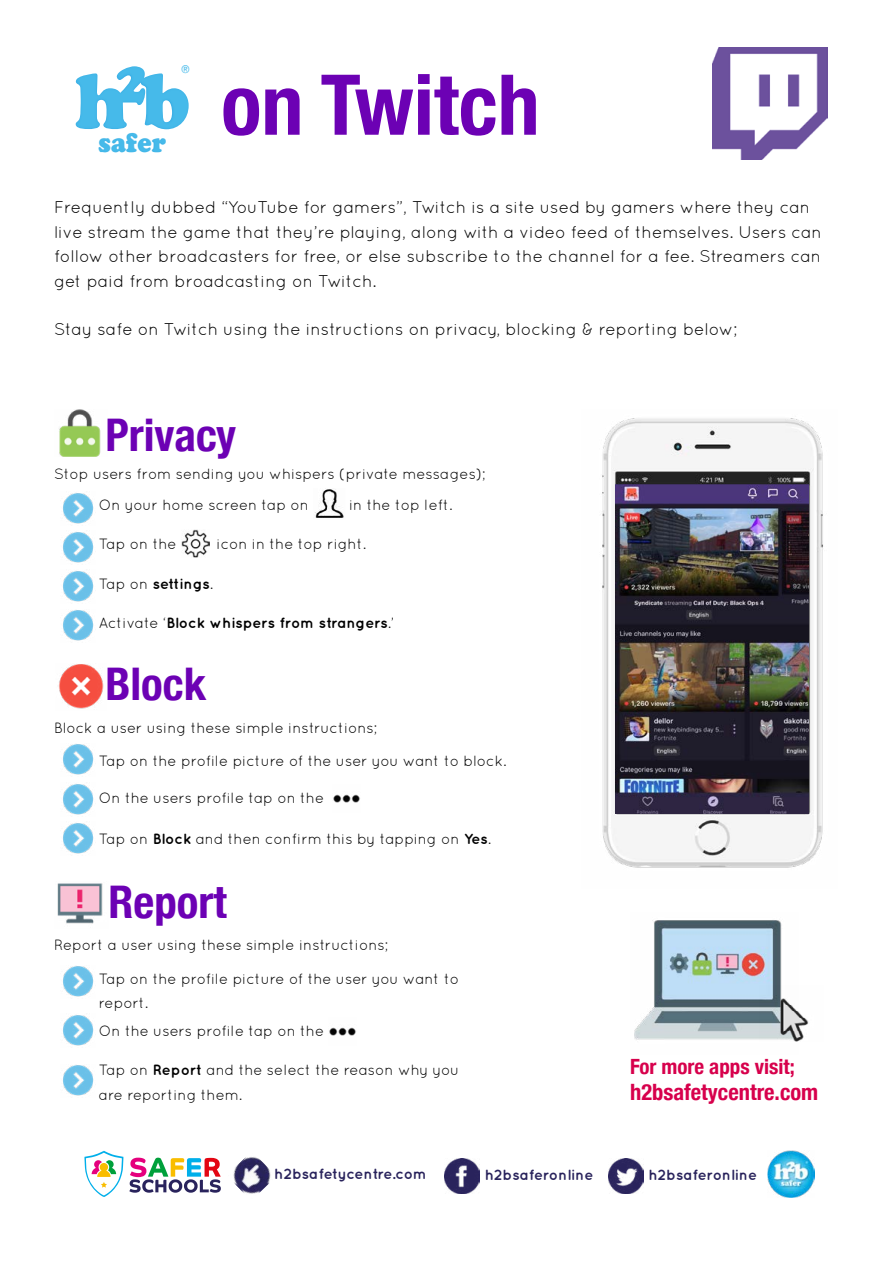
<style>
.page{position:relative;width:893px;height:1263px;background:#fff}
.page>*{position:absolute;margin:0;border:0;box-sizing:border-box;transform-origin:0 0}
.t1{font:700 condensed 84px "Helvetica Neue";color:#6c01b4}
.t2{font:700 condensed 45px "Helvetica Neue";color:#6c01b4}
.t3{font:27px "Cooper Black Std";color:#46baea;scale:.94 1}
.t4{font:700 condensed 22.5px "Helvetica Neue";color:#d7004c}
.t5{font:700 condensed 21px "Helvetica Neue";color:#d7004c}
.t6{font:16.95px/24.5px "Quicksand";color:#000}
.t7{font:14.85px/24.5px "Quicksand";color:#000}
.t8{font:700 14.85px "Quicksand";color:#000}
.t9{font:700 14.85px "Quicksand";color:#29235c}
.t10{font:10.8px "Helvetica Neue";color:#46baea;scale:.94 1}
.s1{font-weight:400}
.s2{font-weight:700}
</style>
<div class="page">
<img style="left:602px;top:418px;width:221px;height:450px">
<img style="left:768px;top:1151px;width:47px;height:47px">
<svg style="left:129px;top:1158px;width:92px;height:35px"></svg>
<svg style="left:84px;top:1151px;width:39px;height:46px"></svg>
<img style="left:233px;top:1157px;width:38px;height:37px">
<img style="left:444px;top:1158px;width:35px;height:35px">
<img style="left:609px;top:1158px;width:35px;height:35px">
<svg style="left:76px;top:66px;width:113px;height:86px"></svg>
<img style="left:63px;top:493px;width:31px;height:31px">
<img style="left:63px;top:532px;width:31px;height:31px">
<img style="left:63px;top:571px;width:31px;height:31px">
<img style="left:63px;top:610px;width:31px;height:31px">
<img style="left:63px;top:744px;width:31px;height:31px">
<img style="left:63px;top:784px;width:31px;height:31px">
<img style="left:63px;top:823px;width:31px;height:31px">
<img style="left:63px;top:966px;width:31px;height:31px">
<img style="left:63px;top:1015px;width:31px;height:31px">
<img style="left:63px;top:1065px;width:31px;height:31px">
<img style="left:59px;top:410px;width:42px;height:47px">
<img style="left:58px;top:664px;width:46px;height:45px">
<img style="left:57px;top:883px;width:46px;height:41px">
<img style="left:634px;top:920px;width:148px;height:120px">
<img style="left:759px;top:986px;width:50px;height:56px">
<img style="left:615px;top:485px;width:194px;height:329px">
<img style="left:333px;top:794px;width:27px;height:9px">
<img style="left:329px;top:1027px;width:27px;height:9px">
<img style="left:712px;top:48px;width:115px;height:112px">
<img style="left:315px;top:489px;width:29px;height:29px">
<img style="left:182px;top:530px;width:27px;height:27px">
<p class="t10" style="left:182px;top:61px;width:10px">®</p>
<h3 class="t3" style="left:98px;top:126px;width:74px">safer</h3>
<h1 class="t1" style="left:221px;top:35px;width:320px">on Twitch</h1>
<p class="t6" style="left:54px;top:195px;width:769px">Frequently dubbed “YouTube for gamers”, Twitch is a site used by gamers where they can live stream the game that they’re playing, along with a video feed of themselves. Users can follow other broadcasters for free, or else subscribe to the channel for a fee. Streamers can get paid from broadcasting on Twitch.</p>
<p class="t6" style="left:54px;top:317px;width:685px">Stay safe on Twitch using the instructions on privacy, blocking &amp; reporting below;</p>
<h2 class="t2" style="left:105px;top:398px;width:132px">Privacy</h2>
<p class="t7" style="left:54px;top:461px;width:433px">Stop users from sending you whispers (private messages);</p>
<p class="t7" style="left:99px;top:493px;width:212px">On your home screen tap on</p>
<p class="t7" style="left:349px;top:493px;width:105px">in the top left.</p>
<p class="t7" style="left:99px;top:532px;width:79px">Tap on the</p>
<p class="t7" style="left:217px;top:532px;width:151px">icon in the top right.</p>
<p class="t8" style="left:99px;top:575px;width:116px"><span class="s1">Tap on</span> settings<span class="s1">.</span></p>
<p class="t8" style="left:99px;top:614px;width:297px"><span class="s1">Activate ‘</span>Block whispers from strangers<span class="s1">.’</span></p>
<h2 class="t2" style="left:105px;top:646px;width:102px">Block</h2>
<p class="t7" style="left:54px;top:715px;width:325px">Block a user using these simple instructions;</p>
<p class="t7" style="left:99px;top:748px;width:409px">Tap on the profile picture of the user you want to block.</p>
<p class="t7" style="left:99px;top:785px;width:227px">On the users profile tap on the</p>
<p class="t7" style="left:99px;top:826px;width:394px">Tap on <span class="s2">Block</span> and then confirm this by tapping on <span class="s2">Yes</span>.</p>
<h2 class="t2" style="left:108px;top:864px;width:120px">Report</h2>
<p class="t7" style="left:54px;top:932px;width:336px">Report a user using these simple instructions;</p>
<p class="t7" style="left:99px;top:966px;width:362px">Tap on the profile picture of the user you want to report.</p>
<p class="t7" style="left:99px;top:1018px;width:227px">On the users profile tap on the</p>
<p class="t7" style="left:99px;top:1058px;width:362px">Tap on <span class="s2">Report</span> and the select the reason why you are reporting them.</p>
<h3 class="t5" style="left:630px;top:1049px;width:166px">For more apps visit;</h3>
<h3 class="t4" style="left:630px;top:1073px;width:190px">h2bsafetycentre.com</h3>
<p class="t9" style="left:274px;top:1165px;width:154px">h2bsafetycentre.com</p>
<p class="t9" style="left:485px;top:1166px;width:110px">h2bsaferonline</p>
<p class="t9" style="left:648px;top:1166px;width:110px">h2bsaferonline</p>
</div>
